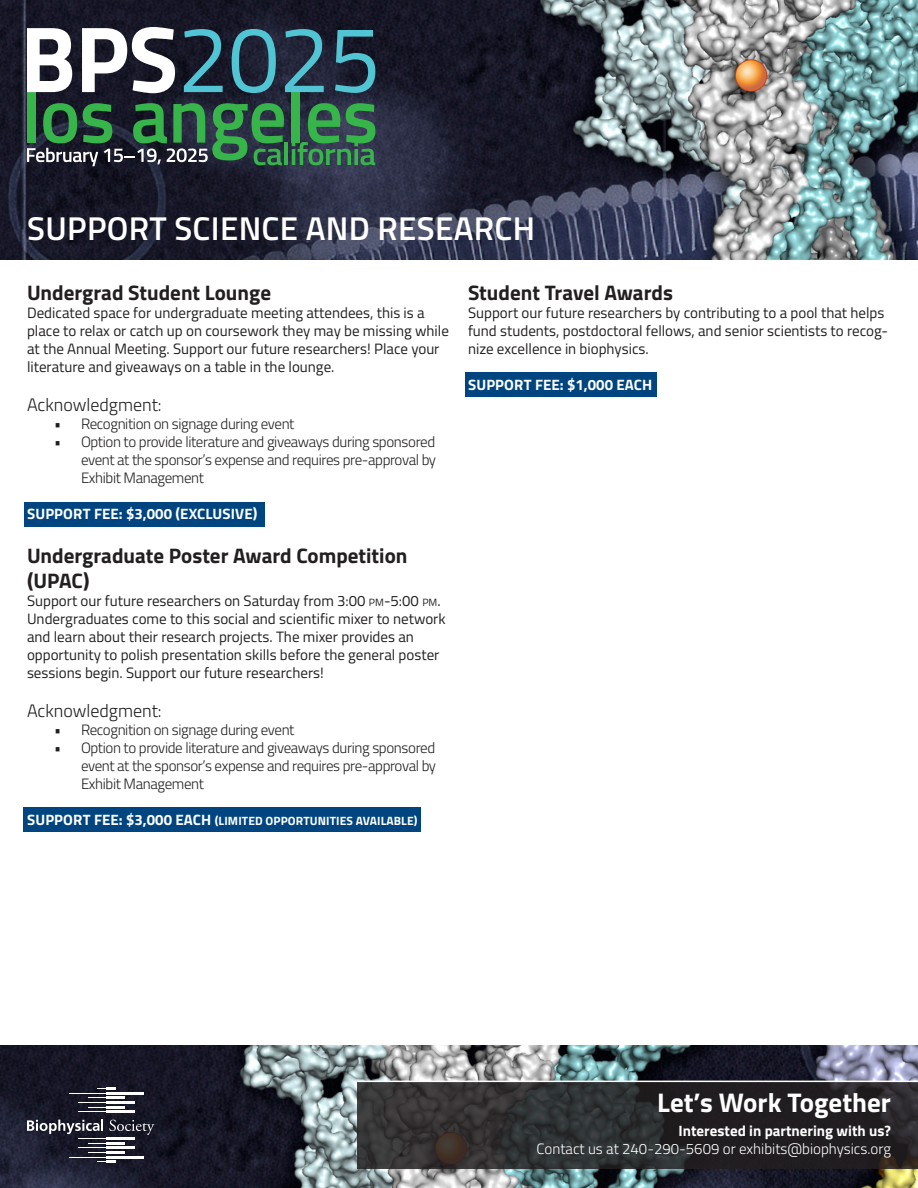
<style>
.page{position:relative;width:918px;height:1188px;background:#fff}
.page>*{position:absolute;margin:0;border:0;box-sizing:border-box;transform-origin:0 0}
.t1{font:600 33px "Titillium";letter-spacing:.01em;color:#fff}
.t2{font:700 27px "Titillium";color:#fff}
.t3{font:700 21px/25.2px "Titillium";color:#231f20}
.t4{font:300 18px "Titillium";color:#231f20}
.t5{font:15px/18px "Titillium";color:#231f20}
.t6{font:300 15px/18px "Titillium";letter-spacing:-.025em;color:#231f20;text-align:justify}
.t7{font:300 15px/18px "Titillium";color:#fff;text-align:right}
.t8{font:700 15px "Titillium";letter-spacing:.01em;color:#fff}
.t9{font:700 12px "Titillium";letter-spacing:.01em;color:#fff}
.s1{font-size:10.5px}
.s2{font-size:15px}
.s3{font-weight:700}
</style>
<div class="page">
<div style="left:24px;top:502px;width:241px;height:24px;background:#004580"></div>
<div style="left:24px;top:807px;width:397px;height:25px;background:#004580"></div>
<div style="left:465px;top:372px;width:191px;height:25px;background:#004580"></div>
<img style="left:0;top:0;width:918px;height:259px">
<div style="left:27px;top:88px;width:8px;height:55px;background:#38b54a"></div>
<div style="left:292px;top:88px;width:8px;height:55px;background:#38b54a"></div>
<svg style="left:27px;top:28px;width:45px;height:64px"></svg>
<svg style="left:82px;top:27px;width:93px;height:66px"></svg>
<svg style="left:184px;top:29px;width:39px;height:63px;background:#2a5261"></svg>
<svg style="left:232px;top:29px;width:44px;height:64px;background:#326071"></svg>
<svg style="left:285px;top:29px;width:39px;height:63px;background:#335c6e"></svg>
<svg style="left:335px;top:30px;width:40px;height:63px;background:#2e5b6c"></svg>
<hr style="left:284px;top:142px;width:4px;height:23px;background:#38b54a">
<svg style="left:292px;top:103px;width:83px;height:62px;background:#36754d"></svg>
<svg style="left:27px;top:103px;width:257px;height:63px;background:#335f45"></svg>
<img style="left:0;top:1045px;width:918px;height:143px">
<hr style="left:106px;top:1111px;width:29px;height:2px;background:#fff">
<hr style="left:106px;top:1102px;width:29px;height:2px;background:#fff">
<hr style="left:106px;top:1092px;width:38px;height:2px;background:#fff">
<svg style="left:97px;top:1088px;width:19px;height:2px"></svg>
<hr style="left:69px;top:1093px;width:37px;height:1px;background:#fff">
<svg style="left:78px;top:1097px;width:47px;height:16px"></svg>
<hr style="left:106px;top:1151px;width:19px;height:3px;background:#fff">
<hr style="left:106px;top:1156px;width:38px;height:2px;background:#fff">
<svg style="left:97px;top:1161px;width:19px;height:2px"></svg>
<hr style="left:69px;top:1157px;width:37px;height:1px;background:#fff">
<svg style="left:27px;top:1120px;width:127px;height:33px;background:#454552"></svg>
<svg style="left:357px;top:1082px;width:561px;height:87px;background:#2b2a2b"></svg>
<hr style="left:357px;top:1081px;width:561px;height:1px;background:#fff">
<p class="t1" style="left:27px;top:203px;width:509px">SUPPORT SCIENCE AND RESEARCH</p>
<p class="t3" style="left:27px;top:279px;width:246px">Undergrad Student Lounge</p>
<p class="t5" style="left:27px;top:303px;width:423px">Dedicated space for undergraduate meeting attendees, this is a place to relax or catch up on coursework they may be missing while at the Annual Meeting. Support our future researchers! Place your literature and giveaways on a table in the lounge.</p>
<p class="t4" style="left:27px;top:392px;width:136px">Acknowledgment:</p>
<p class="t6" style="left:54px;top:414px;width:242px">• Recognition on signage during event</p>
<p class="t6" style="left:81px;top:432px;width:357px;text-indent:-27px">• Option to provide literature and giveaways during sponsored event at the sponsor’s expense and requires pre-approval by Exhibit Management</p>
<p class="t8" style="left:27px;top:503px;width:232px">SUPPORT FEE: $3,000 (EXCLUSIVE)</p>
<p class="t3" style="left:27px;top:541px;width:382px">Undergraduate Poster Award Competition (UPAC)</p>
<p class="t5" style="left:27px;top:591px;width:420px">Support our future researchers on Saturday from 3:00 <span class="s1">pm</span>-5:00 <span class="s1">pm</span>.<br>Undergraduates come to this social and scientific mixer to network and learn about their research projects. The mixer provides an opportunity to polish presentation skills before the general poster sessions begin. Support our future researchers!</p>
<p class="t4" style="left:27px;top:698px;width:136px">Acknowledgment:</p>
<p class="t6" style="left:54px;top:720px;width:242px">• Recognition on signage during event</p>
<p class="t6" style="left:81px;top:738px;width:357px;text-indent:-27px">• Option to provide literature and giveaways during sponsored event at the sponsor’s expense and requires pre-approval by Exhibit Management</p>
<p class="t9" style="left:27px;top:812px;width:392px"><span class="s2">SUPPORT FEE: $3,000 EACH</span> (LIMITED OPPORTUNITIES AVAILABLE)</p>
<p class="t3" style="left:468px;top:279px;width:206px">Student Travel Awards</p>
<p class="t5" style="left:468px;top:303px;width:422px">Support our future researchers by contributing to a pool that helps fund students, postdoctoral fellows, and senior scientists to recog&shy;nize excellence in biophysics.</p>
<p class="t8" style="left:468px;top:373px;width:186px">SUPPORT FEE: $1,000 EACH</p>
<p class="t2" style="left:657px;top:1081px;width:235px">Let’s Work Together</p>
<p class="t7" style="left:537px;top:1121px;width:356px"><span class="s3">Interested in partnering with us?<br></span>Contact us at 240-290-5609 or exhibits@biophysics.org</p>
</div>
